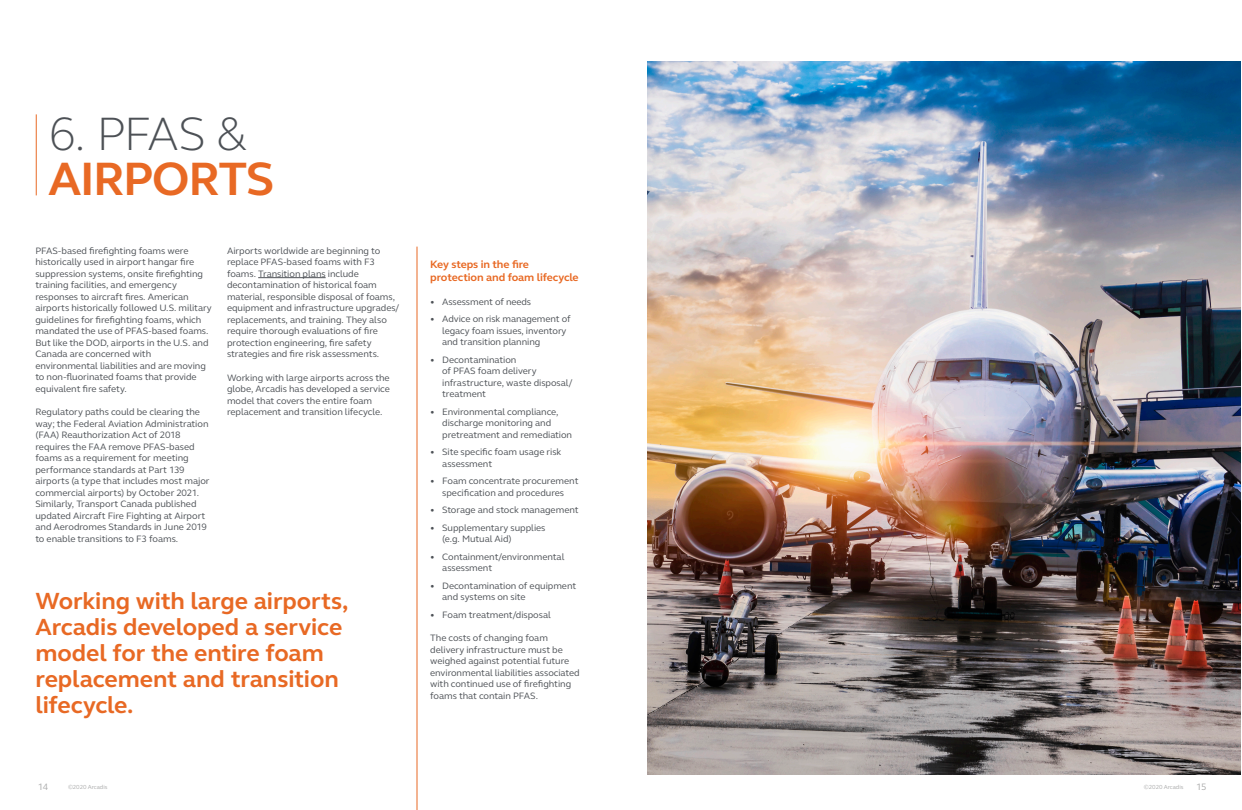
<style>
.page{position:relative;width:1242px;height:810px;background:#fff}
.page>*{position:absolute;margin:0;border:0;box-sizing:border-box;transform-origin:0 0}
.t1{font:700 48px "FS Elliot Pro";letter-spacing:-.025em;color:#e86924}
.t2{font:300 48px "FS Elliot Pro";color:#4d5156}
.t3{font:700 24px/26px "FS Elliot Pro";letter-spacing:-.005em;color:#e86924}
.t4{font:700 11px/13px "FS Elliot Pro";letter-spacing:-.01em;color:#e86924}
.t5{font:9.5px/11.5px "FS Elliot Pro";letter-spacing:-.005em;color:#4d5156}
.t6{font:9.5px "FS Elliot Pro";color:#aaabab}
.t7{font:6px "FS Elliot Pro";letter-spacing:-.01em;color:#aaabab}
</style>
<div class="page">
<img style="left:647px;top:62px;width:593px;height:713px">
<hr style="left:258px;top:277px;width:68px;height:1px;background:#4d5156">
<hr style="left:417px;top:247px;width:1px;height:563px;background:#e86924">
<hr style="left:36px;top:114px;width:1px;height:81px;background:#e86924">
<h1 class="t2" style="left:49px;top:102px;width:200px">6. PFAS &amp;</h1>
<h1 class="t1" style="left:49px;top:147px;width:227px">AIRPORTS</h1>
<p class="t5" style="left:35px;top:245px;width:178px">PFAS-based firefighting foams were historically used in airport hangar fire suppression systems, onsite firefighting training facilities, and emergency responses to aircraft fires. American airports historically followed U.S. military guidelines for firefighting foams, which mandated the use of PFAS-based foams.<br>But like the DOD, airports in the U.S. and Canada are concerned with environmental liabilities and are moving to non-fluorinated foams that provide equivalent fire safety.</p>
<p class="t5" style="left:35px;top:406px;width:176px">Regulatory paths could be clearing the way; the Federal Aviation Administration (FAA) Reauthorization Act of 2018 requires the FAA remove PFAS-based foams as a requirement for meeting performance standards at Part 139 airports (a type that includes most major commercial airports) by October 2021.<br>Similarly, Transport Canada published updated Aircraft Fire Fighting at Airport and Aerodromes Standards in June 2019 to enable transitions to F3 foams.</p>
<p class="t5" style="left:227px;top:245px;width:174px">Airports worldwide are beginning to replace PFAS-based foams with F3 foams. Transition plans include decontamination of historical foam material, responsible disposal of foams, equipment and infrastructure upgrades/ replacements, and training. They also require thorough evaluations of fire protection engineering, fire safety strategies and fire risk assessments.</p>
<p class="t5" style="left:227px;top:372px;width:164px">Working with large airports across the globe, Arcadis has developed a service model that covers the entire foam replacement and transition lifecycle.</p>
<h2 class="t3" style="left:35px;top:588px;width:315px">Working with large airports,<br>Arcadis developed a service model for the entire foam replacement and transition lifecycle.</h2>
<p class="t4" style="left:430px;top:258px;width:150px">Key steps in the fire protection and foam lifecycle</p>
<p class="t5" style="left:430px;top:295px;width:103px">• Assessment of needs</p>
<p class="t5" style="left:442px;top:313px;width:130px;text-indent:-12px">• Advice on risk management of legacy foam issues, inventory and transition planning</p>
<p class="t5" style="left:442px;top:353px;width:132px;text-indent:-12px">• Decontamination<br>of PFAS foam delivery infrastructure, waste disposal/ treatment</p>
<p class="t5" style="left:442px;top:405px;width:132px;text-indent:-12px">• Environmental compliance, discharge monitoring and pretreatment and remediation</p>
<p class="t5" style="left:442px;top:446px;width:121px;text-indent:-12px">• Site specific foam usage risk assessment</p>
<p class="t5" style="left:430px;top:475px;width:150px;text-align:center">• Foam concentrate procurement specification and procedures</p>
<p class="t5" style="left:430px;top:504px;width:150px">• Storage and stock management</p>
<p class="t5" style="left:442px;top:521px;width:105px;text-indent:-12px">• Supplementary supplies (e.g. Mutual Aid)</p>
<p class="t5" style="left:442px;top:550px;width:124px;text-indent:-12px">• Containment/environmental assessment</p>
<p class="t5" style="left:442px;top:579px;width:136px;text-indent:-12px">• Decontamination of equipment and systems on site</p>
<p class="t5" style="left:430px;top:608px;width:122px">• Foam treatment/disposal</p>
<p class="t5" style="left:430px;top:632px;width:151px">The costs of changing foam delivery infrastructure must be weighed against potential future environmental liabilities associated with continued use of firefighting foams that contain PFAS.</p>
<p class="t6" style="left:38px;top:780px;width:12px">14</p>
<p class="t7" style="left:68px;top:782px;width:41px">©2020 Arcadis</p>
<p class="t7" style="left:1144px;top:782px;width:41px">©2020 Arcadis</p>
<p class="t6" style="left:1196px;top:780px;width:12px">15</p>
</div>
